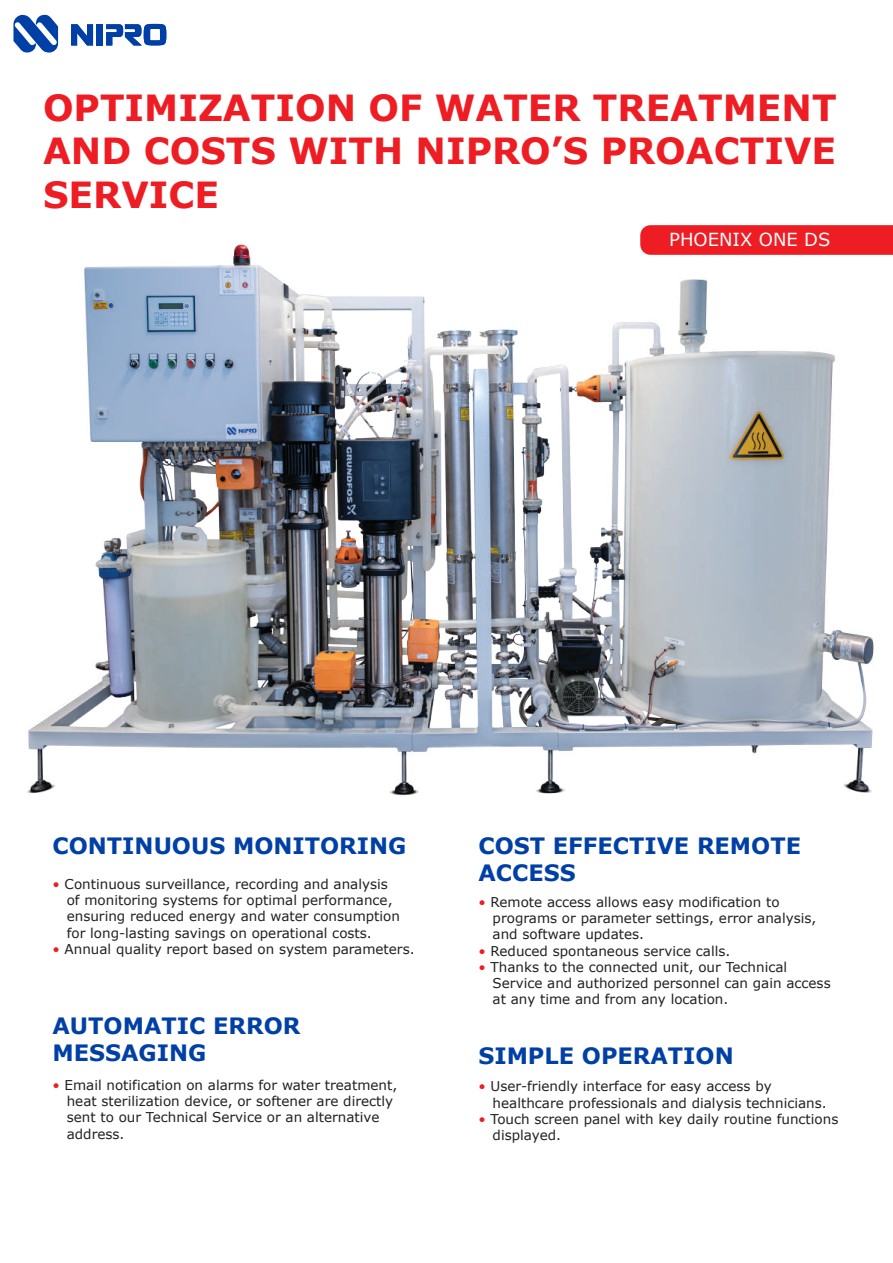
<style>
.page{position:relative;width:893px;height:1263px;background:#fff}
.page>*{position:absolute;margin:0;border:0;box-sizing:border-box;transform-origin:0 0}
.t1{font:700 36px/43.2px "Verdana";color:#ee1d23;text-align:justify}
.t2{font:700 22.5px/27px "Verdana";color:#0040a6}
.t3{font:18px "Verdana";color:#fff}
.t4{font:13.5px/16.2px "Verdana";color:#231f20}
.s1{color:#ee1d23}
</style>
<div class="page">
<svg style="left:71px;top:24px;width:22px;height:21px"></svg>
<div style="left:97px;top:24px;width:6px;height:21px;background:#0040a6"></div>
<svg style="left:106px;top:24px;width:60px;height:21px"></svg>
<svg style="left:13px;top:15px;width:45px;height:38px"></svg>
<img style="left:27px;top:244px;width:847px;height:552px">
<svg style="left:640px;top:225px;width:253px;height:30px;background:#ee2127"></svg>
<h1 class="t1" style="left:43px;top:86px;width:795px">OPTIMIZATION OF WATER TREATMENT AND COSTS WITH NIPRO’S PROACTIVE SERVICE</h1>
<h3 class="t3" style="left:669px;top:227px;width:163px">PHOENIX ONE DS</h3>
<h2 class="t2" style="left:52px;top:832px;width:355px">CONTINUOUS MONITORING</h2>
<p class="t4" style="left:67px;top:876px;width:335px;text-indent:-14px"><span class="s1">•</span> Continuous surveillance, recording and analysis of monitoring systems for optimal performance, ensuring reduced energy and water consumption for long-lasting savings on operational costs.</p>
<p class="t4" style="left:52px;top:940px;width:364px"><span class="s1">•</span> Annual quality report based on system parameters.</p>
<h2 class="t2" style="left:52px;top:1012px;width:249px">AUTOMATIC ERROR<br>MESSAGING</h2>
<p class="t4" style="left:67px;top:1077px;width:332px;text-indent:-14px"><span class="s1">•</span> Email notification on alarms for water treatment, heat sterilization device, or softener are directly sent to our Technical Service or an alternative address.</p>
<h2 class="t2" style="left:478px;top:832px;width:324px">COST EFFECTIVE REMOTE<br>ACCESS</h2>
<p class="t4" style="left:493px;top:894px;width:325px;text-indent:-14px"><span class="s1">•</span> Remote access allows easy modification to programs or parameter settings, error analysis, and software updates.</p>
<p class="t4" style="left:478px;top:942px;width:253px"><span class="s1">•</span> Reduced spontaneous service calls.</p>
<p class="t4" style="left:493px;top:958px;width:340px;text-indent:-14px"><span class="s1">•</span> Thanks to the connected unit, our Technical<br>Service and authorized personnel can gain access at any time and from any location.</p>
<h2 class="t2" style="left:478px;top:1042px;width:257px">SIMPLE OPERATION</h2>
<p class="t4" style="left:493px;top:1078px;width:336px;text-indent:-14px"><span class="s1">•</span> User-friendly interface for easy access by healthcare professionals and dialysis technicians.</p>
<p class="t4" style="left:493px;top:1111px;width:347px;text-indent:-14px"><span class="s1">•</span> Touch screen panel with key daily routine functions displayed.</p>
</div>
